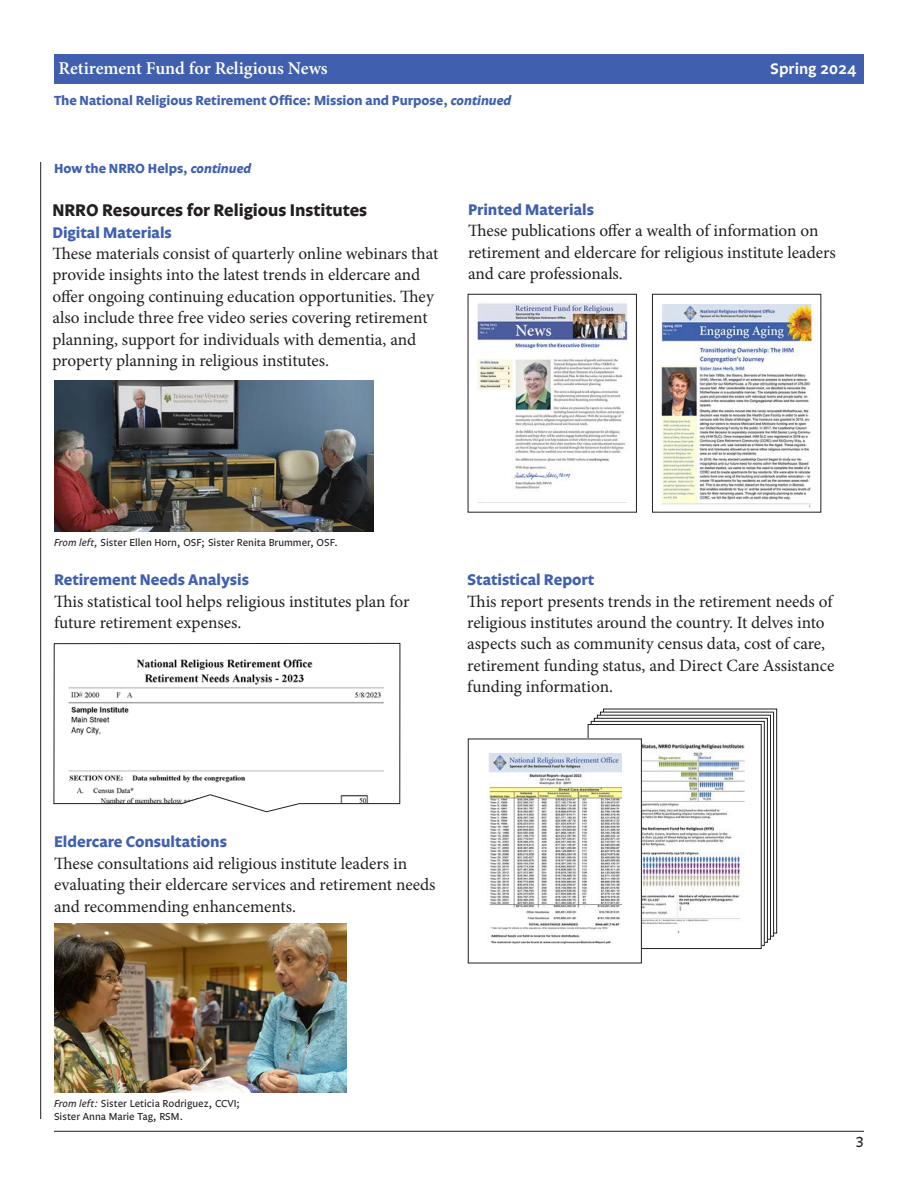
<style>
.page{position:relative;width:918px;height:1188px;background:#fff}
.page>*{position:absolute;margin:0;border:0;box-sizing:border-box;transform-origin:0 0}
.t1{font:600 18px "Minion Pro";letter-spacing:-.005em;color:#fff}
.Text{font:17.25px/21.5px "Minion Pro";color:#231f20}
.Text_Subhead_1{font:700 17.25px "Legato Pro";color:#231f20}
.Text_Subhead_2{font:700 15.75px "Legato Pro";color:#4060af}
.t2{font:600 15.75px "Legato Pro";color:#fff}
.t3{font:15px "Legato Pro";color:#231f20}
.Story_Head_Running{font:700 13.5px "Legato Pro";color:#4060af}
.Large_Subhead{font:700 13.5px "Legato Pro";color:#4060af}
.PHOTO_IDS{font:10.5px/12.8px "Legato Pro";color:#231f20}
.s1{font-style:italic}
</style>
<div class="page">
<hr style="left:54px;top:1131px;width:810px;height:1px;background:#231f20">
<div style="left:54px;top:54px;width:810px;height:30px;background:#4060af"></div>
<img style="left:477px;top:302px;width:151px;height:187px">
<div style="left:468px;top:294px;width:169px;height:218px;border:1px solid #231f20"></div>
<img style="left:661px;top:304px;width:152px;height:204px">
<div style="left:652px;top:294px;width:169px;height:218px;border:1px solid #231f20"></div>
<div style="left:603px;top:709px;width:174px;height:224px;border:1px solid #231f20"></div>
<div style="left:600px;top:712px;width:174px;height:224px;border:1px solid #231f20"></div>
<div style="left:597px;top:715px;width:174px;height:225px;border:1px solid #231f20"></div>
<div style="left:594px;top:718px;width:174px;height:225px;border:1px solid #231f20"></div>
<div style="left:591px;top:721px;width:174px;height:225px;border:1px solid #231f20"></div>
<div style="left:588px;top:724px;width:173px;height:225px;background:#fff"></div>
<img style="left:610px;top:738px;width:134px;height:195px">
<div style="left:588px;top:724px;width:173px;height:225px;border:1px solid #231f20"></div>
<div style="left:468px;top:739px;width:173px;height:224px;background:#fff"></div>
<img style="left:487px;top:753px;width:134px;height:191px">
<div style="left:468px;top:739px;width:174px;height:224px;border:1px solid #231f20"></div>
<svg style="left:53px;top:643px;width:348px;height:169px"></svg>
<img style="left:54px;top:923px;width:292px;height:169px">
<img style="left:54px;top:380px;width:319px;height:152px">
<hr style="left:40px;top:162px;width:1px;height:957px;background:#231f20">
<p class="t1" style="left:58px;top:56px;width:271px">Retirement Fund for Religious News</p>
<p class="t2" style="left:770px;top:59px;width:88px">Spring 2024</p>
<p class="Story_Head_Running" style="left:54px;top:92px;width:459px">The National Religious Retirement Office: Mission and Purpose, <span class="s1">continued</span></p>
<p class="Large_Subhead" style="left:54px;top:160px;width:199px">How the NRRO Helps, <span class="s1">continued</span></p>
<p class="Text_Subhead_1" style="left:53px;top:200px;width:316px">NRRO Resources for Religious Institutes</p>
<p class="Text_Subhead_2" style="left:52px;top:223px;width:121px">Digital Materials</p>
<p class="Text" style="left:52px;top:243px;width:387px">These materials consist of quarterly online webinars that provide insights into the latest trends in eldercare and offer ongoing continuing education opportunities. They also include three free video series covering retirement planning, support for individuals with dementia, and property planning in religious institutes.</p>
<p class="Text_Subhead_2" style="left:468px;top:200px;width:128px">Printed Materials</p>
<p class="Text" style="left:468px;top:220px;width:369px">These publications offer a wealth of information on retirement and eldercare for religious institute leaders and care professionals.</p>
<p class="PHOTO_IDS" style="left:54px;top:536px;width:285px"><span class="s1">From left,</span> Sister Ellen Horn, OSF; Sister Renita Brummer, OSF.</p>
<p class="Text_Subhead_2" style="left:54px;top:570px;width:197px">Retirement Needs Analysis</p>
<p class="Text" style="left:54px;top:590px;width:357px">This statistical tool helps religious institutes plan for future retirement expenses.</p>
<p class="Text_Subhead_2" style="left:467px;top:570px;width:129px">Statistical Report</p>
<p class="Text" style="left:467px;top:590px;width:369px">This report presents trends in the retirement needs of religious institutes around the country. It delves into aspects such as community census data, cost of care, retirement funding status, and Direct Care Assistance funding information.</p>
<p class="Text_Subhead_2" style="left:54px;top:832px;width:175px">Eldercare Consultations</p>
<p class="Text" style="left:54px;top:853px;width:383px">These consultations aid religious institute leaders in evaluating their eldercare services and retirement needs and recommending enhancements.</p>
<p class="PHOTO_IDS" style="left:54px;top:1098px;width:188px"><span class="s1">From left:</span> Sister Leticia Rodriguez, CCVI;<br>Sister Anna Marie Tag, RSM.</p>
<p class="t3" style="left:856px;top:1133px;width:10px">3</p>
</div>
